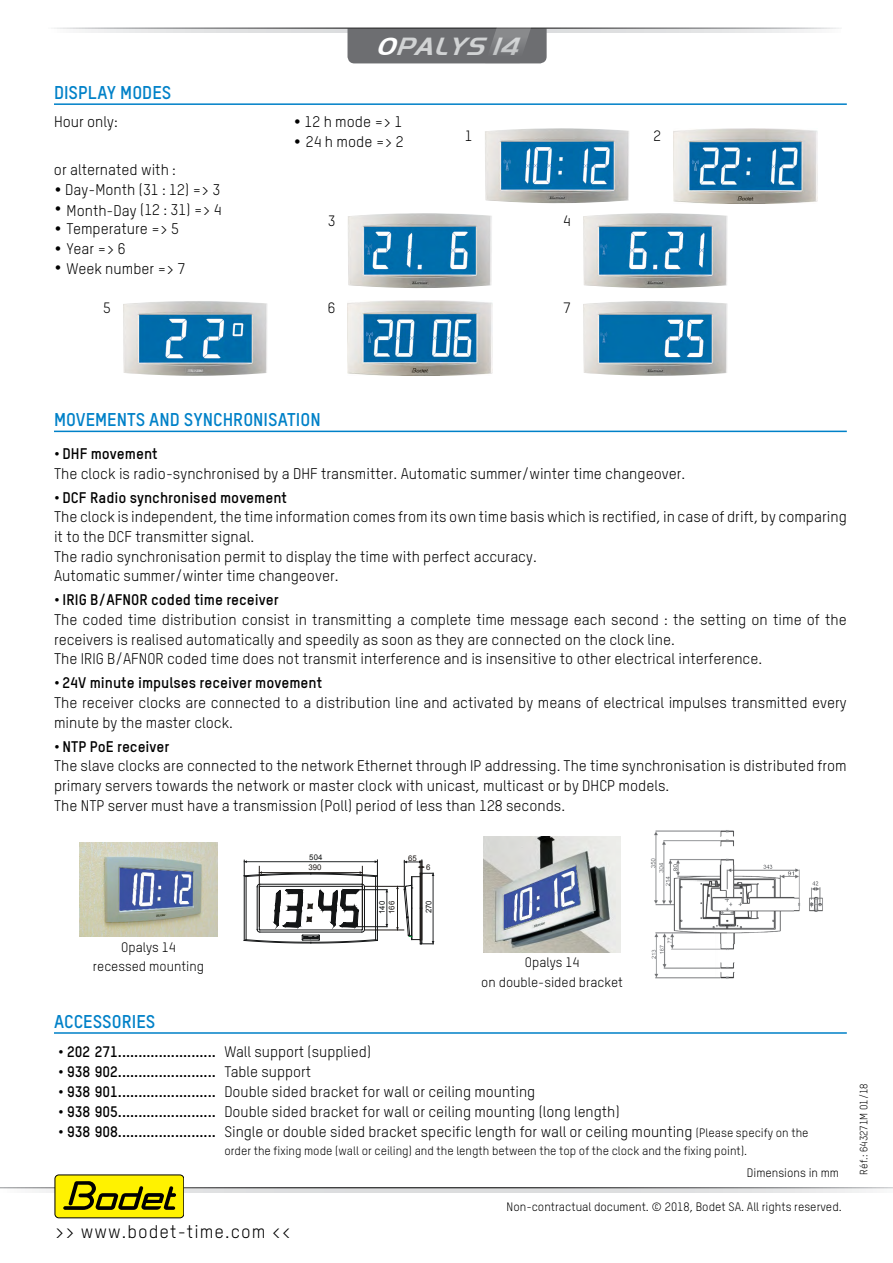
<style>
.page{position:relative;width:893px;height:1263px;background:#fff}
.page>*{position:absolute;margin:0;border:0;box-sizing:border-box;transform-origin:0 0}
.t1{font:italic 700 25.8px "Handel Got D";color:#d1d3d4}
.t2{font:700 18.15px "TSTARPRO";color:#0081c8}
.t3{font:18px "TSTARPRO";letter-spacing:.06em;color:#000}
.t4{font:15.15px/19.6px "TSTARPRO";color:#000}
.t5{font:700 15.15px "TSTARPRO";color:#000}
.t6{font:15px "TSTARPRO";color:#000}
.t7{font:700 15px "TSTARPRO";color:#000}
.t8{font:14.7px "TSTARPRO";color:#000}
.t9{font:13.5px/19.5px "TSTARPRO";color:#000;text-align:center}
.t10{font:12px "TSTARPRO";color:#000}
.t11{font:10.5px "TSTARPRO";color:#000}
.t12{font:7.8px "Arial";color:#131516}
.t13{font:7.8px "Arial";color:#1f1a17}
.s1{color:#fff}
.s2{font-size:21.15px}
.s3{font-weight:400}
.s4{font-weight:700}
.s5{font-size:12px}
</style>
<div class="page">
<svg style="left:82px;top:29px;width:731px;height:4px;background:#e3e4e5"></svg>
<svg style="left:347px;top:27px;width:200px;height:36px;background:#707174"></svg>
<svg style="left:0;top:1188px;width:893px;height:4px;background:#d5d6d7"></svg>
<div style="left:55px;top:1175px;width:129px;height:43px;background:#fff200;border-radius:4px"></div>
<div style="left:55px;top:1175px;width:129px;height:43px;border:1px solid #000;border-radius:4px"></div>
<svg style="left:63px;top:1181px;width:113px;height:29px"></svg>
<hr style="left:54px;top:103px;width:793px;height:2px;background:#0081c8">
<hr style="left:54px;top:431px;width:793px;height:1px;background:#0081c8">
<hr style="left:54px;top:1032px;width:793px;height:2px;background:#0081c8">
<img style="left:485px;top:128px;width:144px;height:75px">
<img style="left:673px;top:128px;width:145px;height:75px">
<img style="left:348px;top:213px;width:144px;height:75px">
<img style="left:583px;top:213px;width:145px;height:75px">
<img style="left:348px;top:301px;width:144px;height:75px">
<img style="left:123px;top:301px;width:144px;height:75px">
<img style="left:583px;top:301px;width:145px;height:75px">
<hr style="left:246px;top:876px;width:1px;height:64px;background:#131516">
<hr style="left:375px;top:876px;width:1px;height:64px;background:#131516">
<hr style="left:377px;top:876px;width:1px;height:64px;background:#131516">
<hr style="left:244px;top:876px;width:1px;height:64px;background:#131516">
<hr style="left:357px;top:889px;width:30px;height:1px;background:#131516">
<hr style="left:355px;top:926px;width:32px;height:1px;background:#131516">
<hr style="left:387px;top:890px;width:1px;height:37px;background:#242729">
<svg style="left:243px;top:883px;width:135px;height:61px"></svg>
<svg style="left:243px;top:860px;width:135px;height:17px"></svg>
<hr style="left:362px;top:866px;width:1px;height:60px;background:#1f1a17">
<hr style="left:259px;top:866px;width:1px;height:60px;background:#1f1a17">
<svg style="left:396px;top:860px;width:38px;height:84px"></svg>
<hr style="left:365px;top:930px;width:39px;height:1px;background:#1f1a17">
<hr style="left:365px;top:886px;width:39px;height:1px;background:#1f1a17">
<img style="left:650px;top:830px;width:173px;height:149px">
<img style="left:484px;top:837px;width:136px;height:115px">
<img style="left:79px;top:842px;width:139px;height:94px">
<h1 class="t1" style="left:376px;top:30px;width:155px"><span class="s1">O</span>PALYS14</h1>
<p class="t2" style="left:54px;top:81px;width:20px">Displa</p>
<p class="t2" style="left:107px;top:81px;width:20px">y modes</p>
<p class="t4" style="left:54px;top:112px;width:65px">Hour only:</p>
<p class="t4" style="left:293px;top:112px;width:110px"><span class="s2">•</span> 12 h mode =&gt; 1</p>
<p class="t4" style="left:293px;top:132px;width:112px"><span class="s2">•</span> 24 h mode =&gt; 2</p>
<p class="t4" style="left:54px;top:160px;width:124px">or alternated with :</p>
<p class="t4" style="left:54px;top:180px;width:168px"><span class="s2">•</span> Day-Month (31 : 12) =&gt; 3</p>
<p class="t4" style="left:54px;top:199px;width:169px"><span class="s2">•</span> Month-Day (12 : 31) =&gt; 4</p>
<p class="t4" style="left:54px;top:219px;width:127px"><span class="s2">•</span> Temperature =&gt; 5</p>
<p class="t4" style="left:54px;top:239px;width:73px"><span class="s2">•</span> Year =&gt; 6</p>
<p class="t4" style="left:54px;top:258px;width:133px"><span class="s2">•</span> Week number =&gt; 7</p>
<p class="t8" style="left:465px;top:127px;width:9px">1</p>
<p class="t8" style="left:653px;top:127px;width:9px">2</p>
<p class="t8" style="left:328px;top:212px;width:9px">3</p>
<p class="t8" style="left:563px;top:212px;width:9px">4</p>
<p class="t8" style="left:103px;top:299px;width:9px">5</p>
<p class="t8" style="left:328px;top:299px;width:9px">6</p>
<p class="t8" style="left:563px;top:299px;width:9px">7</p>
<p class="t2" style="left:54px;top:408px;width:42px">Movementsands</p>
<p class="t2" style="left:193px;top:408px;width:20px">ynchronisation</p>
<p class="t5" style="left:54px;top:444px;width:105px">• DHF movement</p>
<p class="t4" style="left:54px;top:463px;width:633px">The clock is radio-synchronised by a DHF transmitter. Automatic summer/winter time changeover.</p>
<p class="t5" style="left:54px;top:487px;width:234px">• DCF Radio synchronised movement</p>
<p class="t4" style="left:54px;top:507px;width:794px">The clock is independent, the time information comes from its own time basis which is rectified, in case of drift, by comparing it to the DCF transmitter signal.<br>The radio synchronisation permit to display the time with perfect accuracy.<br>Automatic summer/winter time changeover.</p>
<p class="t5" style="left:54px;top:590px;width:226px">• IRIG B/AFNOR coded time receiver</p>
<p class="t4" style="left:54px;top:609px;width:794px">The coded time distribution consist in transmitting a complete time message each second : the setting on time of the receivers is realised automatically and speedily as soon as they are connected on the clock line.<br>The IRIG B/AFNOR coded time does not transmit interference and is insensitive to other electrical interference.</p>
<p class="t5" style="left:54px;top:673px;width:270px">• 24V minute impulses receiver movement</p>
<p class="t4" style="left:54px;top:693px;width:794px">The receiver clocks are connected to a distribution line and activated by means of electrical impulses transmitted every minute by the master clock.</p>
<p class="t5" style="left:54px;top:737px;width:117px">• NTP PoE receiver</p>
<p class="t4" style="left:54px;top:756px;width:794px">The slave clocks are connected to the network Ethernet through IP addressing. The time synchronisation is distributed from primary servers towards the network or master clock with unicast, multicast or by DHCP models.<br>The NTP server must have a transmission (Poll) period of less than 128 seconds.</p>
<p class="t12" style="left:309px;top:852px;width:15px">504</p>
<p class="t13" style="left:408px;top:853px;width:10px">65</p>
<p class="t9" style="left:93px;top:937px;width:113px">Opalys 14 recessed mounting</p>
<p class="t13" style="left:308px;top:862px;width:15px">390</p>
<p class="t13" style="left:426px;top:862px;width:6px">6</p>
<p class="t13" style="left:387px;top:914px;width:15px;rotate:-90deg">166</p>
<p class="t12" style="left:424px;top:913px;width:15px;rotate:-90deg">270</p>
<p class="t12" style="left:377px;top:914px;width:15px;rotate:-90deg">140</p>
<p class="t9" style="left:481px;top:953px;width:143px">Opalys 14<br>on double-sided bracket</p>
<p class="t2" style="left:54px;top:1010px;width:21px">Accessor</p>
<p class="t2" style="left:132px;top:1010px;width:14px">Ies</p>
<p class="t7" style="left:58px;top:1042px;width:314px">• 202 271........................ <span class="s3">Wall support (supplied)</span></p>
<p class="t7" style="left:58px;top:1062px;width:255px">• 938 902........................ <span class="s3">Table support</span></p>
<p class="t6" style="left:58px;top:1082px;width:479px"><span class="s4">• 938 901........................</span> Double sided bracket for wall or ceiling mounting</p>
<p class="t6" style="left:58px;top:1102px;width:563px"><span class="s4">• 938 905........................</span> Double sided bracket for wall or ceiling mounting (long length)</p>
<p class="t6" style="left:58px;top:1123px;width:752px"><span class="s4">• 938 908........................</span> Single or double sided bracket specific length for wall or ceiling mounting <span class="s5">(Please specify on the</span></p>
<p class="t10" style="left:224px;top:1143px;width:524px">order the fixing mode (wall or ceiling) and the length between the top of the clock and the fixing point).</p>
<p class="t10" style="left:747px;top:1165px;width:94px">Dimensions in mm</p>
<p class="t3" style="left:55px;top:1220px;width:237px">&gt;&gt; www.bodet-time.com &lt;&lt;</p>
<p class="t10" style="left:507px;top:1199px;width:337px">Non-contractual document. © 2018, Bodet SA. All rights reserved.</p>
<p class="t11" style="left:857px;top:1174px;width:93px;rotate:-90deg">Réf.: 643271M 01/18</p>
</div>
